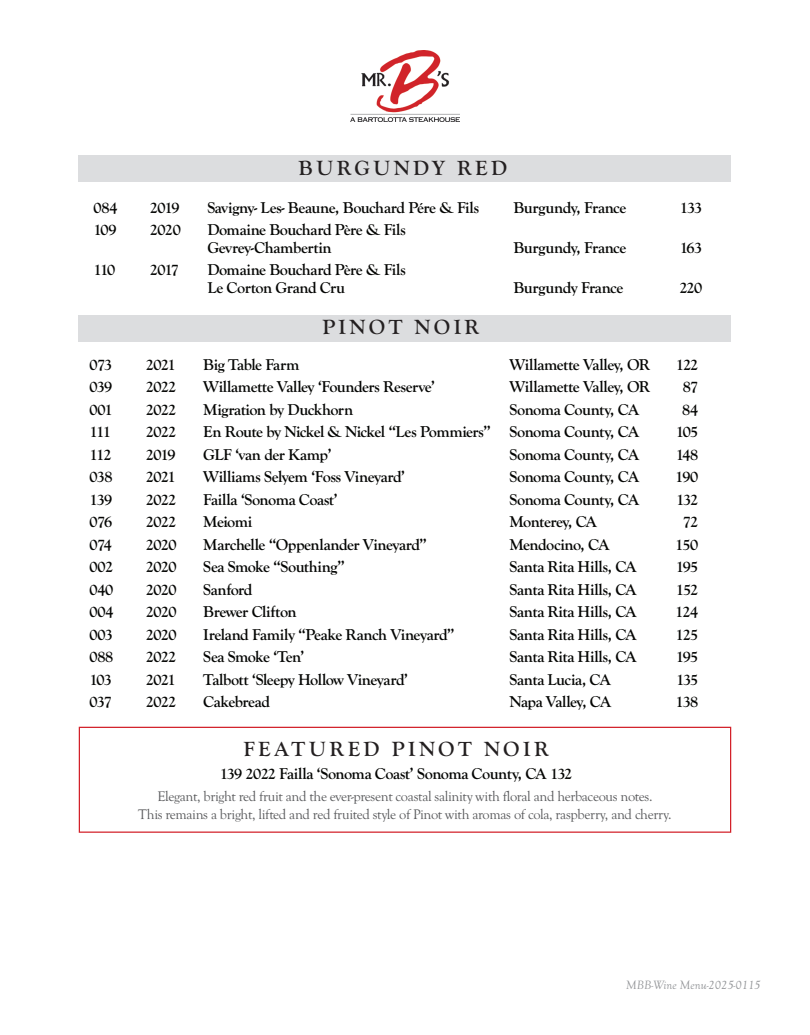
<style>
.page{position:relative;width:810px;height:1035px;background:#fff}
.page>*{position:absolute;margin:0;border:0;box-sizing:border-box;transform-origin:0 0}
.t1{font:700 21.25px "Goudy Old Sty";letter-spacing:.16em;color:#231f20}
.t2{font:700 16.25px "Goudy Old Sty";letter-spacing:-.03em;color:#040503}
.t3{font:14.38px "Goudy Old Sty";letter-spacing:-.025em;color:#57585a}
.t4{font:italic 12.5px "Goudy Old Sty";color:#939598}
</style>
<div class="page">
<img style="left:350px;top:50px;width:110px;height:71px">
<div style="left:79px;top:315px;width:652px;height:26px;background:#dcdddf"></div>
<div style="left:79px;top:155px;width:652px;height:27px;background:#dcdddf"></div>
<div style="left:79px;top:727px;width:652px;height:106px;border:1px solid #d3212a"></div>
<p class="t1" style="left:299px;top:156px;width:210px">BURGUNDY RED</p>
<p class="t2" style="left:94px;top:198px;width:25px">084</p>
<p class="t2" style="left:150px;top:198px;width:31px">2019</p>
<p class="t2" style="left:207px;top:198px;width:273px">Savigny- Les- Beaune, Bouchard Pére &amp; Fils</p>
<p class="t2" style="left:514px;top:198px;width:114px">Burgundy, France</p>
<p class="t2" style="left:680px;top:198px;width:24px">133</p>
<p class="t2" style="left:94px;top:221px;width:24px">109</p>
<p class="t2" style="left:150px;top:221px;width:32px">2020</p>
<p class="t2" style="left:207px;top:221px;width:200px">Domaine Bouchard Père &amp; Fils</p>
<p class="t2" style="left:207px;top:238px;width:126px">Gevrey-Chambertin</p>
<p class="t2" style="left:514px;top:238px;width:114px">Burgundy, France</p>
<p class="t2" style="left:680px;top:238px;width:24px">163</p>
<p class="t2" style="left:94px;top:261px;width:23px">110</p>
<p class="t2" style="left:150px;top:261px;width:31px">2017</p>
<p class="t2" style="left:207px;top:261px;width:200px">Domaine Bouchard Père &amp; Fils</p>
<p class="t2" style="left:207px;top:278px;width:139px">Le Corton Grand Cru</p>
<p class="t2" style="left:514px;top:278px;width:111px">Burgundy France</p>
<p class="t2" style="left:679px;top:278px;width:24px">220</p>
<p class="t1" style="left:322px;top:315px;width:158px">PINOT NOIR</p>
<p class="t2" style="left:90px;top:355px;width:24px">073</p>
<p class="t2" style="left:146px;top:355px;width:31px">2021</p>
<p class="t2" style="left:203px;top:355px;width:98px">Big Table Farm</p>
<p class="t2" style="left:510px;top:355px;width:142px">Willamette Valley, OR</p>
<p class="t2" style="left:676px;top:355px;width:24px">122</p>
<p class="t2" style="left:90px;top:378px;width:24px">039</p>
<p class="t2" style="left:146px;top:378px;width:32px">2022</p>
<p class="t2" style="left:203px;top:378px;width:233px">Willamette Valley ‘Founders Reserve’</p>
<p class="t2" style="left:510px;top:378px;width:142px">Willamette Valley, OR</p>
<p class="t2" style="left:683px;top:378px;width:17px">87</p>
<p class="t2" style="left:90px;top:400px;width:25px">001</p>
<p class="t2" style="left:146px;top:400px;width:32px">2022</p>
<p class="t2" style="left:203px;top:400px;width:151px">Migration by Duckhorn</p>
<p class="t2" style="left:510px;top:400px;width:131px">Sonoma County, CA</p>
<p class="t2" style="left:682px;top:400px;width:18px">84</p>
<p class="t2" style="left:90px;top:423px;width:23px">111</p>
<p class="t2" style="left:146px;top:423px;width:32px">2022</p>
<p class="t2" style="left:203px;top:423px;width:437px">En Route by Nickel &amp; Nickel “Les Pommiers” Sonoma County, CA</p>
<p class="t2" style="left:676px;top:423px;width:24px">105</p>
<p class="t2" style="left:90px;top:445px;width:23px">112</p>
<p class="t2" style="left:146px;top:445px;width:31px">2019</p>
<p class="t2" style="left:203px;top:445px;width:130px">GLF ‘van der Kamp’</p>
<p class="t2" style="left:510px;top:445px;width:131px">Sonoma County, CA</p>
<p class="t2" style="left:676px;top:445px;width:24px">148</p>
<p class="t2" style="left:90px;top:468px;width:24px">038</p>
<p class="t2" style="left:146px;top:468px;width:31px">2021</p>
<p class="t2" style="left:203px;top:468px;width:203px">Williams Selyem ‘Foss Vineyard’</p>
<p class="t2" style="left:510px;top:468px;width:131px">Sonoma County, CA</p>
<p class="t2" style="left:675px;top:468px;width:25px">190</p>
<p class="t2" style="left:90px;top:490px;width:24px">139</p>
<p class="t2" style="left:146px;top:490px;width:32px">2022</p>
<p class="t2" style="left:203px;top:490px;width:136px">Failla ‘Sonoma Coast’</p>
<p class="t2" style="left:510px;top:490px;width:131px">Sonoma County, CA</p>
<p class="t2" style="left:676px;top:490px;width:24px">132</p>
<p class="t2" style="left:90px;top:513px;width:24px">076</p>
<p class="t2" style="left:146px;top:513px;width:32px">2022</p>
<p class="t2" style="left:203px;top:513px;width:51px">Meiomi</p>
<p class="t2" style="left:510px;top:513px;width:89px">Monterey, CA</p>
<p class="t2" style="left:683px;top:513px;width:17px">72</p>
<p class="t2" style="left:90px;top:535px;width:24px">074</p>
<p class="t2" style="left:146px;top:535px;width:32px">2020</p>
<p class="t2" style="left:203px;top:535px;width:225px">Marchelle “Oppenlander Vineyard”</p>
<p class="t2" style="left:510px;top:535px;width:102px">Mendocino, CA</p>
<p class="t2" style="left:675px;top:535px;width:25px">150</p>
<p class="t2" style="left:90px;top:558px;width:25px">002</p>
<p class="t2" style="left:146px;top:558px;width:32px">2020</p>
<p class="t2" style="left:203px;top:558px;width:143px">Sea Smoke “Southing”</p>
<p class="t2" style="left:510px;top:558px;width:129px">Santa Rita Hills, CA</p>
<p class="t2" style="left:676px;top:558px;width:24px">195</p>
<p class="t2" style="left:90px;top:580px;width:25px">040</p>
<p class="t2" style="left:146px;top:580px;width:32px">2020</p>
<p class="t2" style="left:203px;top:580px;width:51px">Sanford</p>
<p class="t2" style="left:510px;top:580px;width:129px">Santa Rita Hills, CA</p>
<p class="t2" style="left:676px;top:580px;width:24px">152</p>
<p class="t2" style="left:90px;top:603px;width:25px">004</p>
<p class="t2" style="left:146px;top:603px;width:32px">2020</p>
<p class="t2" style="left:203px;top:603px;width:95px">Brewer Clifton</p>
<p class="t2" style="left:510px;top:603px;width:129px">Santa Rita Hills, CA</p>
<p class="t2" style="left:675px;top:603px;width:25px">124</p>
<p class="t2" style="left:90px;top:625px;width:25px">003</p>
<p class="t2" style="left:146px;top:625px;width:32px">2020</p>
<p class="t2" style="left:203px;top:625px;width:253px">Ireland Family “Peake Ranch Vineyard”</p>
<p class="t2" style="left:510px;top:625px;width:129px">Santa Rita Hills, CA</p>
<p class="t2" style="left:676px;top:625px;width:24px">125</p>
<p class="t2" style="left:90px;top:648px;width:25px">088</p>
<p class="t2" style="left:146px;top:648px;width:32px">2022</p>
<p class="t2" style="left:203px;top:648px;width:103px">Sea Smoke ‘Ten’</p>
<p class="t2" style="left:510px;top:648px;width:129px">Santa Rita Hills, CA</p>
<p class="t2" style="left:676px;top:648px;width:24px">195</p>
<p class="t2" style="left:90px;top:670px;width:24px">103</p>
<p class="t2" style="left:146px;top:670px;width:31px">2021</p>
<p class="t2" style="left:203px;top:670px;width:206px">Talbott ‘Sleepy Hollow Vineyard’</p>
<p class="t2" style="left:510px;top:670px;width:103px">Santa Lucia, CA</p>
<p class="t2" style="left:676px;top:670px;width:24px">135</p>
<p class="t2" style="left:90px;top:693px;width:24px">037</p>
<p class="t2" style="left:146px;top:693px;width:32px">2022</p>
<p class="t2" style="left:203px;top:693px;width:68px">Cakebread</p>
<p class="t2" style="left:510px;top:693px;width:103px">Napa Valley, CA</p>
<p class="t2" style="left:675px;top:693px;width:24px">138</p>
<p class="t1" style="left:243px;top:737px;width:307px">FEATURED PINOT NOIR</p>
<p class="t2" style="left:220px;top:764px;width:354px">139 2022 Failla ‘Sonoma Coast’ Sonoma County, CA 132</p>
<p class="t3" style="left:157px;top:788px;width:497px">Elegant, bright red fruit and the ever-present coastal salinity with floral and herbaceous notes.</p>
<p class="t3" style="left:138px;top:807px;width:535px">This remains a bright, lifted and red fruited style of Pinot with aromas of cola, raspberry, and cherry.</p>
<p class="t4" style="left:626px;top:978px;width:136px">MBB-Wine Menu-2025-0115</p>
</div>
